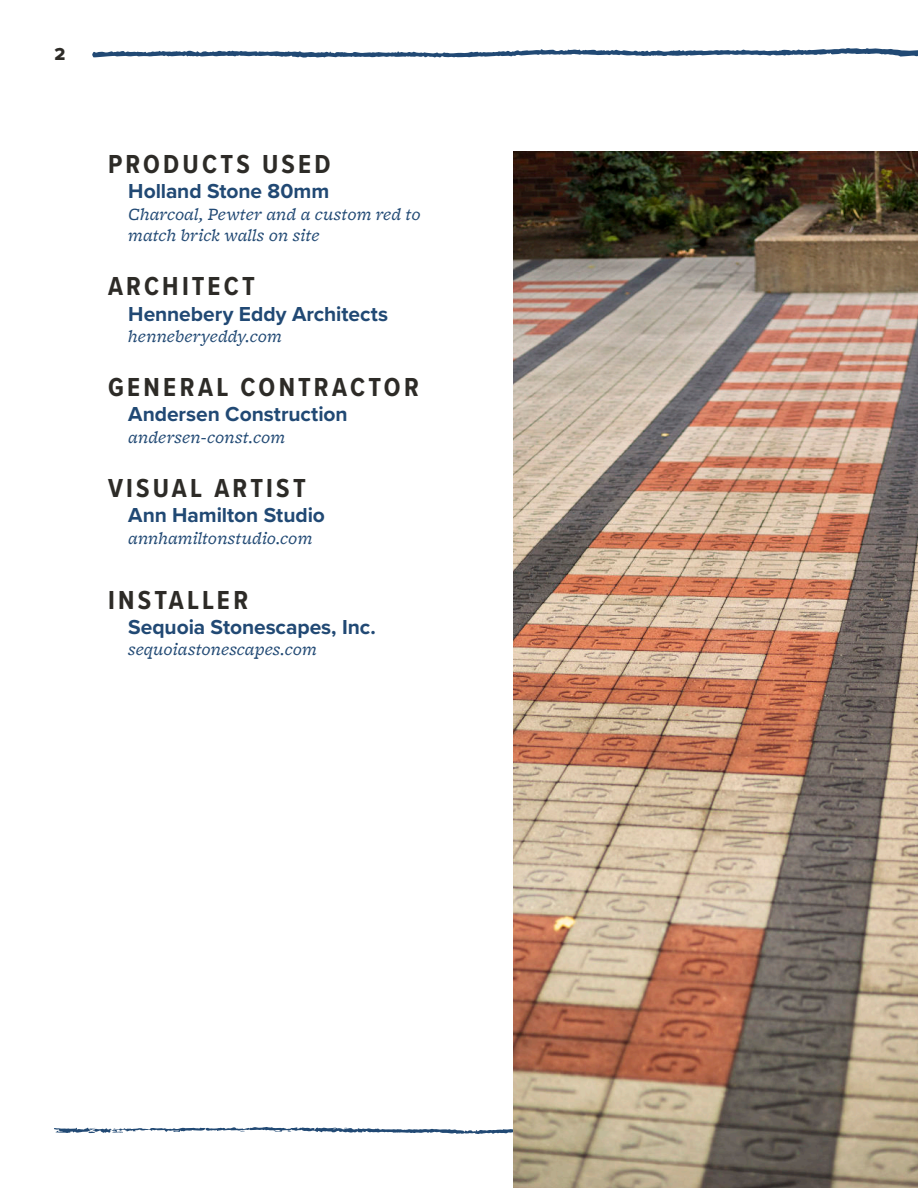
<style>
.page{position:relative;width:918px;height:1188px;background:#fff}
.page>*{position:absolute;margin:0;border:0;box-sizing:border-box;transform-origin:0 0}
.t1{font:700 27px "Proxima Nova Cond";letter-spacing:.12em;color:#2d2b27}
.t2{font:700 21px "Proxima Nova";letter-spacing:-.005em;color:#214974}
.t3{font:italic 18px/21.6px "Freight Micro Pro";letter-spacing:.005em;color:#214974}
.t4{font:18px "Proxima Nova Extrabld";color:#2d2b27}
</style>
<div class="page">
<svg style="left:92px;top:48px;width:826px;height:10px"></svg>
<svg style="left:54px;top:1127px;width:459px;height:7px"></svg>
<img style="left:513px;top:152px;width:405px;height:1036px">
<p class="t4" style="left:55px;top:47px;width:12px">2</p>
<h1 class="t1" style="left:108px;top:153px;width:224px">PRODUCTS USED</h1>
<p class="t2" style="left:128px;top:182px;width:202px">Holland Stone 80mm</p>
<p class="t3" style="left:128px;top:205px;width:294px">Charcoal, Pewter and a custom red to match brick walls on site</p>
<h1 class="t1" style="left:108px;top:275px;width:148px">ARCHITECT</h1>
<p class="t2" style="left:128px;top:305px;width:262px">Hennebery Eddy Architects</p>
<p class="t3" style="left:128px;top:327px;width:155px">henneberyeddy.com</p>
<h1 class="t1" style="left:108px;top:376px;width:312px">GENERAL CONTRACTOR</h1>
<p class="t2" style="left:128px;top:406px;width:221px">Andersen Construction</p>
<p class="t3" style="left:128px;top:428px;width:158px">andersen-const.com</p>
<h1 class="t1" style="left:108px;top:477px;width:199px">VISUAL ARTIST</h1>
<p class="t2" style="left:128px;top:506px;width:198px">Ann Hamilton Studio</p>
<p class="t3" style="left:128px;top:529px;width:186px">annhamiltonstudio.com</p>
<h1 class="t1" style="left:108px;top:588px;width:142px">INSTALLER</h1>
<p class="t2" style="left:128px;top:618px;width:249px">Sequoia Stonescapes, Inc.</p>
<p class="t3" style="left:128px;top:641px;width:190px">sequoiastonescapes.com</p>
</div>
